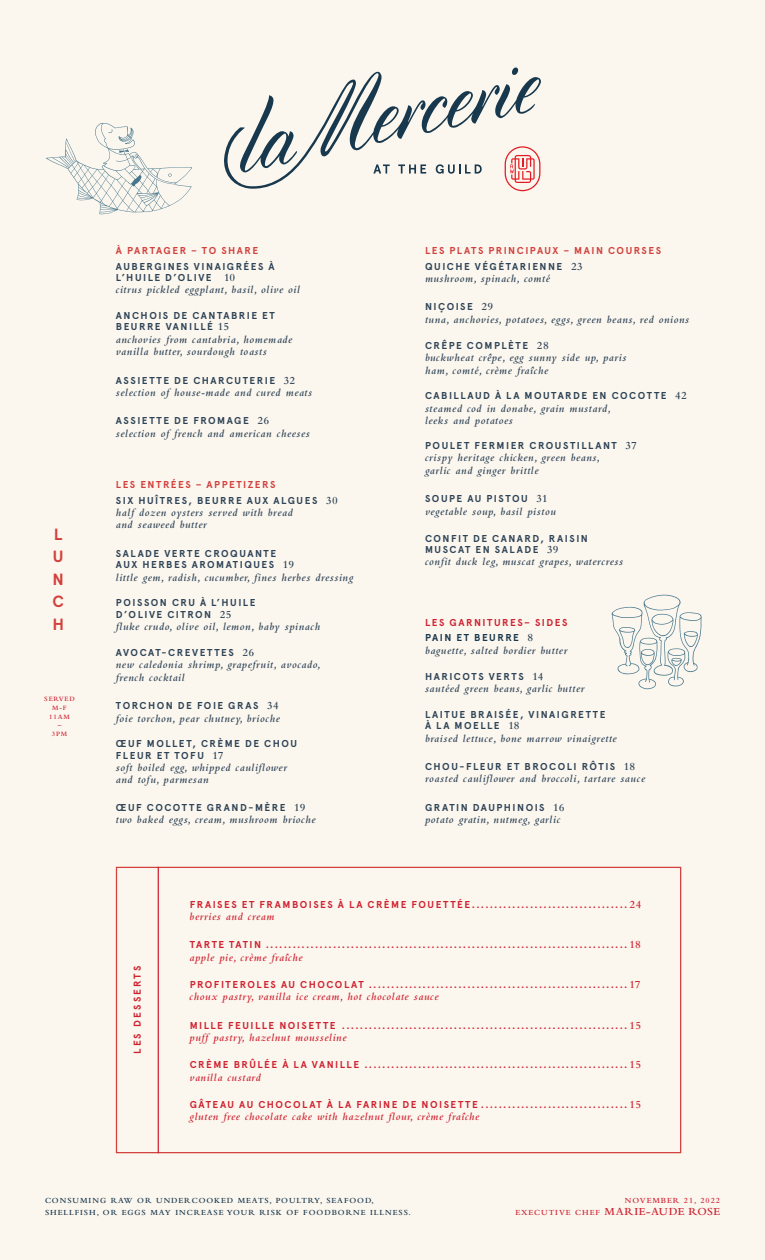
<style>
.page{position:relative;width:765px;height:1260px;background:#fbf6ee}
.page>*{position:absolute;margin:0;border:0;box-sizing:border-box;transform-origin:0 0}
.t1{font:700 16.25px/22.5px "Apercu";color:#d2403c;text-align:justify}
.t2{font:italic 600 11.25px/12.5px "Bembo Std";letter-spacing:.06em;color:#2d4356}
.t3{font:italic 600 11.25px "Bembo Std";letter-spacing:.06em;color:#cf2230}
.t4{font:600 11.25px "Bembo Std";letter-spacing:.05em;color:#cf2230}
.t5{font:700 10px/11.2px "Apercu";letter-spacing:.15em;color:#2d4356}
.t6{font:700 10px/15.8px "Apercu";letter-spacing:.15em;color:#cf2230}
.t7{font:700 10px/15.8px "Apercu";letter-spacing:.15em;color:#d2403c}
.t8{font:700 10px "Apercu";letter-spacing:.215em;color:#cf2230}
.t9{font:600 8.12px/12.5px "Bembo Std";letter-spacing:.12em;color:#17374c}
.t10{font:600 8.12px "Bembo Std";letter-spacing:.12em;color:#cf2230}
.t11{font:600 6.88px/8.8px "Bembo Std";letter-spacing:.12em;color:#cf2230;text-align:center}
.t12{font:italic 600 6.88px "Bembo Std";color:#cf2230}
.s1{font-family:"Bembo Std";font-weight:600;font-size:11.25px}
.s2{color:#d2403c}
.s3{color:#2d4356}
.s4{font-family:"Bembo Std";font-weight:600;font-size:11.25px;color:#2d4356}
.s5{color:#17374c}
.s6{font-size:8.12px}
</style>
<div class="page">
<svg style="left:224px;top:67px;width:317px;height:124px"></svg>
<div style="left:116px;top:867px;width:565px;height:286px;border:1px solid #d2403c"></div>
<hr style="left:158px;top:867px;width:1px;height:286px;background:#cf2230">
<svg style="left:46px;top:123px;width:146px;height:91px"></svg>
<svg style="left:612px;top:595px;width:90px;height:94px"></svg>
<h1 class="t1" style="left:52px;top:523px;width:13px">L U N C H</h1>
<p class="t11" style="left:44px;top:695px;width:32px">SERVED<br>M-F<br>11AM</p>
<p class="t12" style="left:58px;top:722px;width:5px">–</p>
<p class="t11" style="left:52px;top:730px;width:17px">3PM</p>
<p class="t7" style="left:116px;top:243px;width:144px">À PARTAGER – TO SHARE</p>
<p class="t5" style="left:116px;top:261px;width:160px">AUBERGINES VINAIGRÉES À<br>L’HUILE D’OLIVE <span class="s1">10</span></p>
<p class="t2" style="left:116px;top:284px;width:186px">citrus pickled eggplant, basil, olive oil</p>
<p class="t5" style="left:116px;top:310px;width:160px">ANCHOIS DE CANTABRIE ET<br>BEURRE VANILLÉ <span class="s1">15</span></p>
<p class="t2" style="left:116px;top:333px;width:178px">anchovies from cantabria, homemade vanilla butter, sourdough toasts</p>
<p class="t5" style="left:116px;top:375px;width:181px">ASSIETTE DE CHARCUTERIE <span class="s1">32</span></p>
<p class="t2" style="left:116px;top:386px;width:198px">selection of house-made and cured meats</p>
<p class="t5" style="left:116px;top:415px;width:155px">ASSIETTE DE FROMAGE <span class="s1">26</span></p>
<p class="t2" style="left:116px;top:427px;width:195px">selection of french and american cheeses</p>
<p class="t5" style="left:116px;top:476px;width:223px;line-height:15.8px"><span class="s2">LES ENTRÉES – APPETIZERS<br></span>SIX HUÎTRES, BEURRE AUX ALGUES <span class="s1">30</span></p>
<p class="t2" style="left:116px;top:506px;width:178px">half dozen oysters served with bread and seaweed butter</p>
<p class="t5" style="left:116px;top:548px;width:180px">SALADE VERTE CROQUANTE<br>AUX HERBES AROMATIQUES <span class="s1">19</span></p>
<p class="t2" style="left:116px;top:571px;width:239px">little gem, radish, cucumber, fines herbes dressing</p>
<p class="t5" style="left:116px;top:597px;width:141px">POISSON CRU À L’HUILE<br>D’OLIVE CITRON <span class="s1">25</span></p>
<p class="t2" style="left:116px;top:620px;width:206px">fluke crudo, olive oil, lemon, baby spinach</p>
<p class="t5" style="left:116px;top:647px;width:140px">AVOCAT-CREVETTES <span class="s1">26</span></p>
<p class="t2" style="left:116px;top:658px;width:206px">new caledonia shrimp, grapefruit, avocado, french cocktail</p>
<p class="t5" style="left:116px;top:700px;width:165px">TORCHON DE FOIE GRAS <span class="s1">34</span></p>
<p class="t2" style="left:116px;top:712px;width:165px">foie torchon, pear chutney, brioche</p>
<p class="t5" style="left:116px;top:738px;width:183px">ŒUF MOLLET, CRÈME DE CHOU<br>FLEUR ET TOFU <span class="s1">17</span></p>
<p class="t2" style="left:116px;top:761px;width:172px">soft boiled egg, whipped cauliflower and tofu, parmesan</p>
<p class="t5" style="left:116px;top:801px;width:191px">ŒUF COCOTTE GRAND-MÈRE <span class="s1">19</span></p>
<p class="t2" style="left:116px;top:813px;width:201px">two baked eggs, cream, mushroom brioche</p>
<p class="t7" style="left:425px;top:243px;width:238px">LES PLATS PRINCIPAUX – MAIN COURSES<br><span class="s3">QUICHE VÉGÉTARIENNE</span> <span class="s4">23</span></p>
<p class="t2" style="left:425px;top:272px;width:126px">mushroom, spinach, comté</p>
<p class="t5" style="left:425px;top:301px;width:70px">NIÇOISE <span class="s1">29</span></p>
<p class="t2" style="left:425px;top:313px;width:266px">tuna, anchovies, potatoes, eggs, green beans, red onions</p>
<p class="t5" style="left:425px;top:340px;width:125px">CRÊPE COMPLÈTE <span class="s1">28</span></p>
<p class="t2" style="left:425px;top:351px;width:203px">buckwheat crêpe, egg sunny side up, paris ham, comté, crème fraîche</p>
<p class="t5" style="left:425px;top:390px;width:263px">CABILLAUD À LA MOUTARDE EN COCOTTE <span class="s1">42</span></p>
<p class="t2" style="left:425px;top:402px;width:188px">steamed cod in donabe, grain mustard, leeks and potatoes</p>
<p class="t5" style="left:425px;top:440px;width:213px">POULET FERMIER CROUSTILLANT <span class="s1">37</span></p>
<p class="t2" style="left:425px;top:452px;width:176px">crispy heritage chicken, green beans, garlic and ginger brittle</p>
<p class="t5" style="left:425px;top:493px;width:124px">SOUPE AU PISTOU <span class="s1">31</span></p>
<p class="t2" style="left:425px;top:505px;width:132px">vegetable soup, basil pistou</p>
<p class="t5" style="left:425px;top:533px;width:164px">CONFIT DE CANARD, RAISIN<br>MUSCAT EN SALADE <span class="s1">39</span></p>
<p class="t2" style="left:425px;top:556px;width:200px">confit duck leg, muscat grapes, watercress</p>
<p class="t6" style="left:425px;top:614px;width:144px">LES GARNITURES– SIDES<br><span class="s5">PAIN ET BEURRE</span> <span class="s4">8</span></p>
<p class="t2" style="left:425px;top:644px;width:144px">baguette, salted bordier butter</p>
<p class="t5" style="left:425px;top:670px;width:120px">HARICOTS VERTS <span class="s1">14</span></p>
<p class="t2" style="left:425px;top:682px;width:161px">sautéed green beans, garlic butter</p>
<p class="t5" style="left:425px;top:709px;width:182px">LAITUE BRAISÉE, VINAIGRETTE<br>À LA MOELLE <span class="s1">18</span></p>
<p class="t2" style="left:425px;top:732px;width:193px">braised lettuce, bone marrow vinaigrette</p>
<p class="t5" style="left:425px;top:761px;width:212px">CHOU-FLEUR ET BROCOLI RÔTIS <span class="s1">18</span></p>
<p class="t2" style="left:425px;top:772px;width:222px">roasted cauliflower and broccoli, tartare sauce</p>
<p class="t5" style="left:425px;top:801px;width:141px">GRATIN DAUPHINOIS <span class="s1">16</span></p>
<p class="t2" style="left:425px;top:813px;width:137px">potato gratin, nutmeg, garlic</p>
<p class="t8" style="left:131px;top:1054px;width:90px;rotate:-90deg">LES DESSERTS</p>
<p class="t6" style="left:190px;top:896px;width:453px">FRAISES ET FRAMBOISES À LA CRÈME FOUETTÉE...................................<span class="s1">24</span></p>
<p class="t3" style="left:190px;top:910px;width:86px">berries and cream</p>
<p class="t6" style="left:190px;top:937px;width:453px">TARTE TATIN .................................................................................<span class="s1">18</span></p>
<p class="t3" style="left:190px;top:951px;width:114px">apple pie, crème fraîche</p>
<p class="t6" style="left:190px;top:976px;width:453px">PROFITEROLES AU CHOCOLAT ..........................................................<span class="s1">17</span></p>
<p class="t3" style="left:190px;top:991px;width:250px">choux pastry, vanilla ice cream, hot chocolate sauce</p>
<p class="t6" style="left:190px;top:1017px;width:453px">MILLE FEUILLE NOISETTE ................................................................<span class="s1">15</span></p>
<p class="t3" style="left:190px;top:1031px;width:158px">puff pastry, hazelnut mousseline</p>
<p class="t6" style="left:190px;top:1057px;width:453px">CRÈME BRÛLÉE À LA VANILLE ...........................................................<span class="s1">15</span></p>
<p class="t3" style="left:190px;top:1071px;width:73px">vanilla custard</p>
<p class="t6" style="left:190px;top:1096px;width:453px">GÂTEAU AU CHOCOLAT À LA FARINE DE NOISETTE .................................<span class="s1">15</span></p>
<p class="t3" style="left:190px;top:1110px;width:291px">gluten free chocolate cake with hazelnut flour, crème fraîche</p>
<p class="t9" style="left:45px;top:1194px;width:367px">CONSUMING RAW OR UNDERCOOKED MEATS, POULTRY, SEAFOOD,<br>SHELLFISH, OR EGGS MAY INCREASE YOUR RISK OF FOODBORNE ILLNESS.</p>
<p class="t10" style="left:625px;top:1195px;width:97px">NOVEMBER 21, 2022</p>
<p class="t4" style="left:516px;top:1205px;width:206px"><span class="s6">EXECUTIVE CHEF</span> MARIE-AUDE ROSE</p>
</div>
